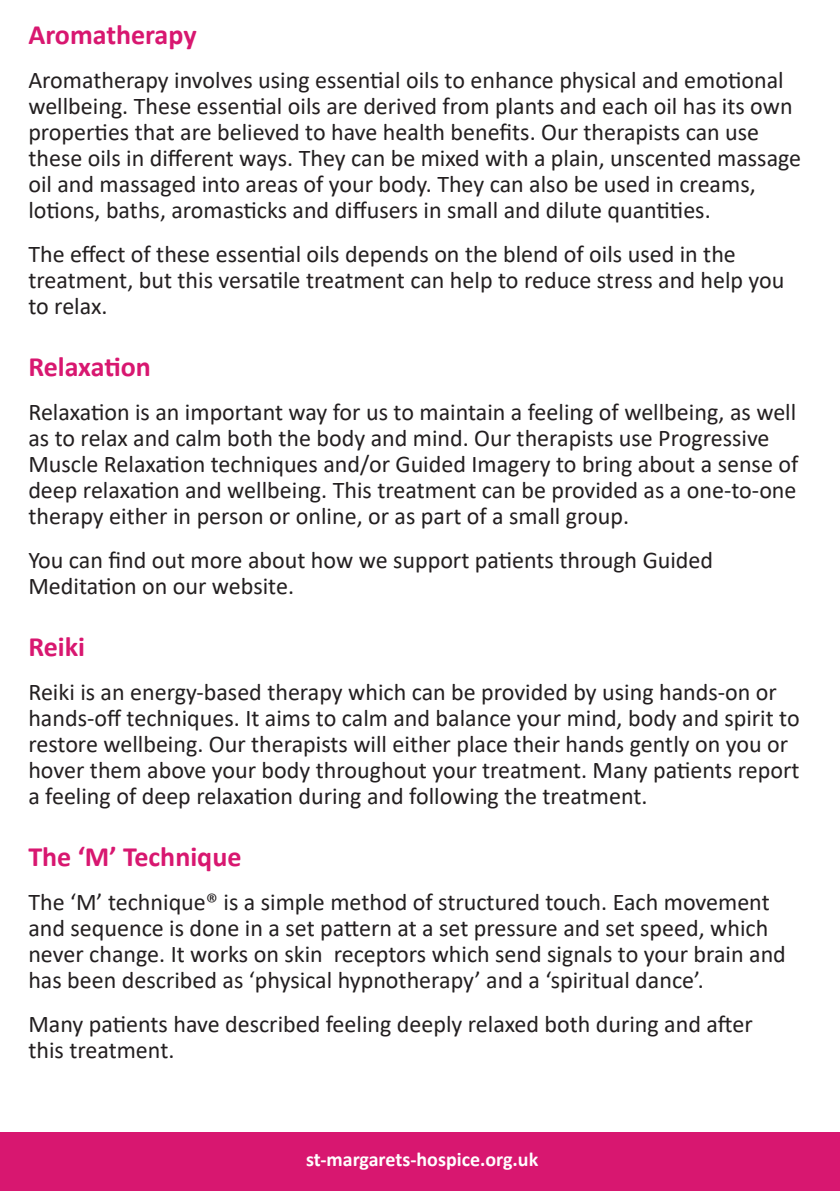
<style>
.page{position:relative;width:840px;height:1191px;background:#fff}
.page>*{position:absolute;margin:0;border:0;box-sizing:border-box;transform-origin:0 0}
.t1{font:700 28px "Calibri";color:#d81770}
.t2{font:24px/26px "Calibri";color:#231f20}
.t3{font:700 20px "Calibri";color:#fff}
</style>
<div class="page">
<div style="left:0;top:1132px;width:839px;height:59px;background:#d81770"></div>
<p class="t1" style="left:28px;top:15px;width:170px">Aromatherapy</p>
<p class="t2" style="left:28px;top:66px;width:774px">Aromatherapy involves using essential oils to enhance physical and emotional wellbeing. These essential oils are derived from plants and each oil has its own properties that are believed to have health benefits. Our therapists can use these oils in different ways. They can be mixed with a plain, unscented massage oil and massaged into areas of your body. They can also be used in creams, lotions, baths, aromasticks and diffusers in small and dilute quantities.</p>
<p class="t2" style="left:28px;top:240px;width:757px">The effect of these essential oils depends on the blend of oils used in the treatment, but this versatile treatment can help to reduce stress and help you to relax.</p>
<p class="t1" style="left:28px;top:347px;width:124px">Relaxation</p>
<p class="t2" style="left:28px;top:398px;width:771px">Relaxation is an important way for us to maintain a feeling of wellbeing, as well as to relax and calm both the body and mind. Our therapists use Progressive Muscle Relaxation techniques and/or Guided Imagery to bring about a sense of deep relaxation and wellbeing. This treatment can be provided as a one-to-one therapy either in person or online, or as part of a small group.</p>
<p class="t2" style="left:28px;top:546px;width:686px">You can find out more about how we support patients through Guided<br>Meditation on our website.</p>
<p class="t1" style="left:28px;top:627px;width:58px">Reiki</p>
<p class="t2" style="left:28px;top:678px;width:772px">Reiki is an energy-based therapy which can be provided by using hands-on or hands-off techniques. It aims to calm and balance your mind, body and spirit to restore wellbeing. Our therapists will either place their hands gently on you or hover them above your body throughout your treatment. Many patients report a feeling of deep relaxation during and following the treatment.</p>
<p class="t1" style="left:28px;top:837px;width:214px">The ‘M’ Technique</p>
<p class="t2" style="left:28px;top:888px;width:758px">The ‘M’ technique® is a simple method of structured touch. Each movement and sequence is done in a set pattern at a set pressure and set speed, which never change. It works on skin receptors which send signals to your brain and has been described as ‘physical hypnotherapy’ and a ‘spiritual dance’.</p>
<p class="t2" style="left:28px;top:1010px;width:725px">Many patients have described feeling deeply relaxed both during and after this treatment.</p>
<p class="t3" style="left:306px;top:1145px;width:233px">st-margarets-hospice.org.uk</p>
</div>
